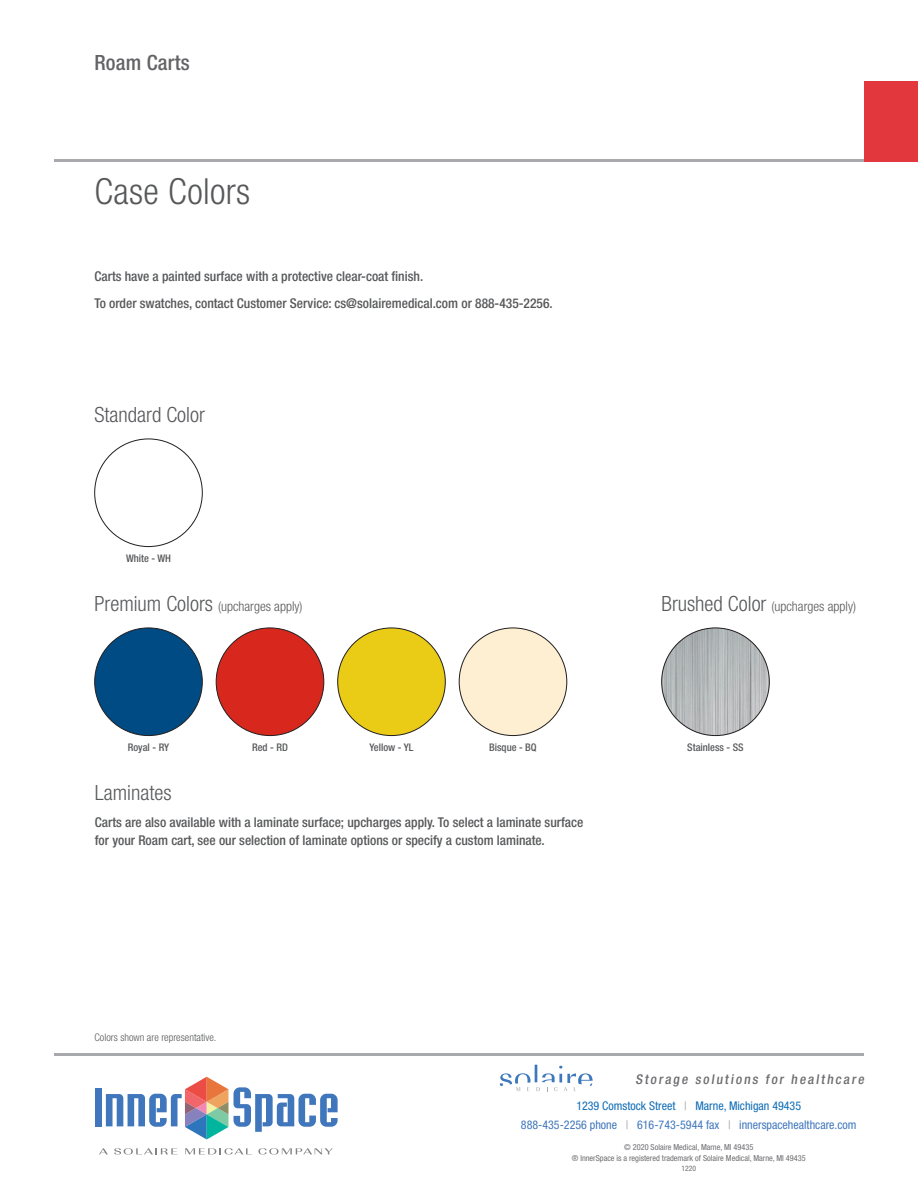
<style>
.page{position:relative;width:918px;height:1188px;background:#fff}
.page>*{position:absolute;margin:0;border:0;box-sizing:border-box;transform-origin:0 0}
.t1{font:300 condensed 36px "Helvetica Neue";letter-spacing:.01em;color:#57585a}
.t2{font:300 condensed 21px "Helvetica Neue";color:#57585a}
.t3{font:500 condensed 21px "Helvetica Neue";letter-spacing:.01em;color:#636366}
.t4{font:500 condensed 13.5px/18px "Helvetica Neue";color:#57585a}
.t5{font:300 condensed 13.5px "Helvetica Neue";color:#57585a}
.t6{font:500 condensed 13.5px "Helvetica Neue";color:#6c6d70}
.t7{font:condensed 12px "Helvetica Neue";color:#4077bc}
.t8{font:condensed 12px "Helvetica Neue";color:#0d6cb6}
.t9{font:500 condensed 10.5px "Helvetica Neue";color:#57585a}
.t10{font:300 condensed 10.5px "Helvetica Neue";color:#57585a}
.t11{font:condensed 8.25px "Helvetica Neue";color:#6c6d70}
.t12{font:condensed 7.5px "Helvetica Neue";color:#6c6d70}
.s1{font-size:21px}
.s2{color:#a8a9ad}
</style>
<div class="page">
<div style="left:459px;top:628px;width:108px;height:108px;background:#feefd2;border-radius:50%"></div>
<div style="left:95px;top:628px;width:107px;height:108px;background:#004b84;border-radius:50%"></div>
<div style="left:216px;top:628px;width:108px;height:108px;background:#d8281e;border-radius:50%"></div>
<div style="left:338px;top:628px;width:107px;height:108px;background:#eacb16;border-radius:50%"></div>
<hr style="left:54px;top:160px;width:864px;height:2px;background:#a8a9ad">
<div style="left:864px;top:81px;width:54px;height:81px;background:#e1373d"></div>
<hr style="left:54px;top:1053px;width:810px;height:2px;background:#a8a9ad">
<div style="left:95px;top:1088px;width:7px;height:38px;background:#4077bc"></div>
<svg style="left:106px;top:1077px;width:232px;height:63px"></svg>
<svg style="left:99px;top:1148px;width:9px;height:6px"></svg>
<svg style="left:114px;top:1148px;width:63px;height:7px"></svg>
<svg style="left:185px;top:1148px;width:67px;height:7px"></svg>
<svg style="left:258px;top:1148px;width:75px;height:7px"></svg>
<svg style="left:500px;top:1065px;width:93px;height:26px"></svg>
<img style="left:662px;top:628px;width:108px;height:108px;border-radius:54px">
<p class="t3" style="left:94px;top:50px;width:97px">Roam Carts</p>
<p class="t1" style="left:94px;top:171px;width:157px">Case Colors</p>
<p class="t4" style="left:95px;top:267px;width:330px">Carts have a painted surface with a protective clear-coat finish.</p>
<p class="t4" style="left:95px;top:294px;width:460px">To order swatches, contact Customer Service: cs@solairemedical.com or 888-435-2256.</p>
<p class="t2" style="left:94px;top:402px;width:112px">Standard Color</p>
<p class="t9" style="left:126px;top:552px;width:46px">White - WH</p>
<p class="t5" style="left:94px;top:598px;width:210px"><span class="s1">Premium Colors</span> (upcharges apply)</p>
<p class="t9" style="left:128px;top:741px;width:43px">Royal - RY</p>
<p class="t9" style="left:252px;top:741px;width:37px">Red - RD</p>
<p class="t9" style="left:369px;top:741px;width:46px">Yellow - YL</p>
<p class="t9" style="left:489px;top:741px;width:49px">Bisque - BQ</p>
<p class="t2" style="left:95px;top:780px;width:78px">Laminates</p>
<p class="t4" style="left:95px;top:813px;width:490px">Carts are also available with a laminate surface; upcharges apply. To select a laminate surface for your Roam cart, see our selection of laminate options or specify a custom laminate.</p>
<p class="t5" style="left:662px;top:598px;width:196px"><span class="s1">Brushed Color</span> (upcharges apply)</p>
<p class="t9" style="left:687px;top:741px;width:58px">Stainless - SS</p>
<p class="t10" style="left:94px;top:1031px;width:123px">Colors shown are representative.</p>
<p class="t6" style="left:635px;top:1071px;width:232px">Storage solutions for healthcare</p>
<p class="t8" style="left:576px;top:1099px;width:226px">1239 Comstock Street <span class="s2">|</span> Marne, Michigan 49435</p>
<p class="t7" style="left:521px;top:1118px;width:337px">888-435-2256 phone <span class="s2">|</span> 616-743-5944 fax <span class="s2">|</span> innerspacehealthcare.com</p>
<p class="t11" style="left:624px;top:1143px;width:131px">© 2020 Solaire Medical, Marne, MI 49435</p>
<p class="t11" style="left:572px;top:1153px;width:236px">® InnerSpace is a registered trademark of Solaire Medical, Marne, MI 49435</p>
<p class="t12" style="left:682px;top:1164px;width:16px">1220</p>
</div>
